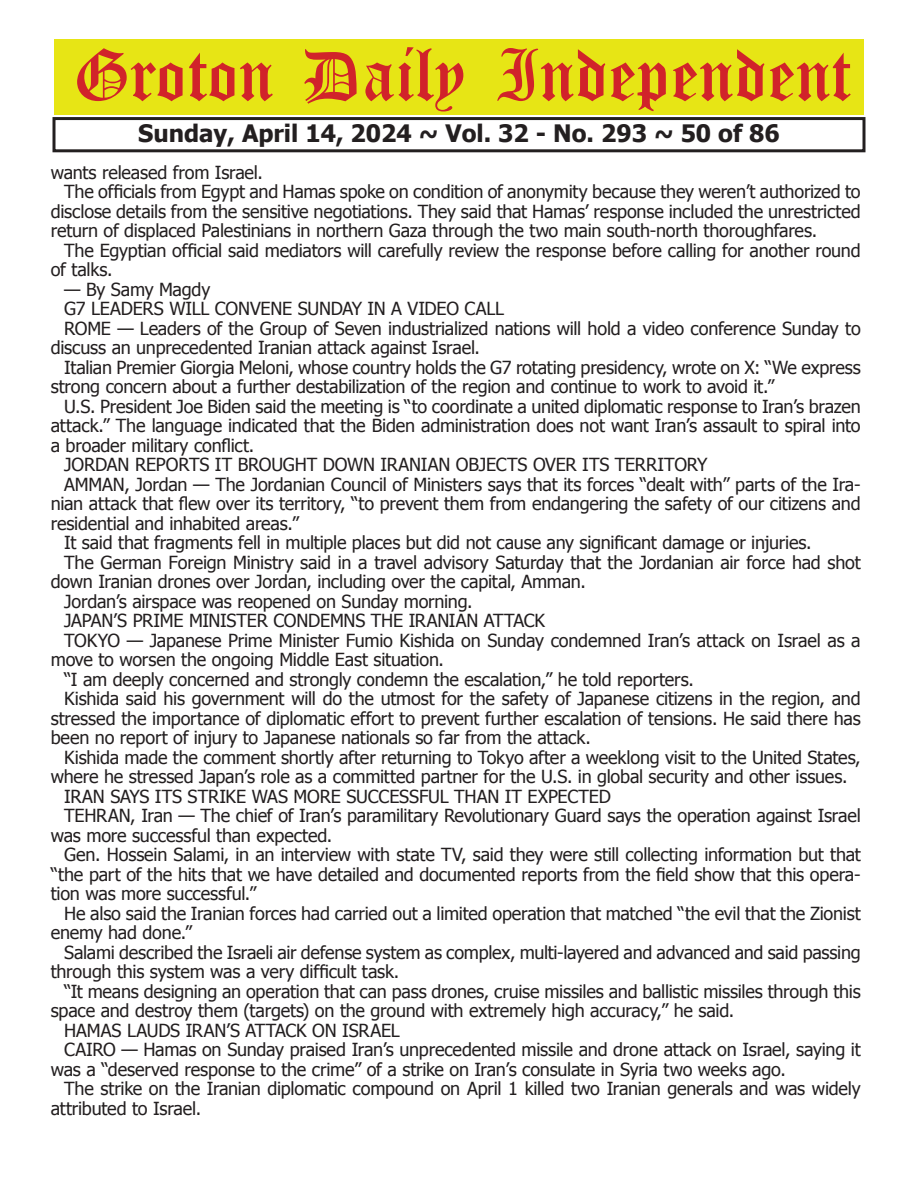
<style>
.page{position:relative;width:918px;height:1188px;background:#fff}
.page>*{position:absolute;margin:0;border:0;box-sizing:border-box;transform-origin:0 0}
.t1{font:54px "Old English Five";color:#d1232a}
.t2{font:700 24px "Tahoma";color:#231f20}
.t3{font:18px "Tahoma";letter-spacing:-.01em;color:#231f20}
</style>
<div class="page">
<div style="left:52px;top:117px;width:814px;height:35px;border:3px solid #231f20"></div>
<div style="left:54px;top:40px;width:810px;height:75px;background:#e7e515"></div>
<h1 class="t1" style="left:73px;top:50px;width:779px">Groton Daily Independent</h1>
<h2 class="t2" style="left:138px;top:116px;width:643px">Sunday, April 14, 2024 ~ Vol. 32 - No. 293 ~ 50 of 86</h2>
<p class="t3" style="left:51px;top:160px;width:214px">wants released from Israel.</p>
<p class="t3" style="left:64px;top:180px;width:798px">The officials from Egypt and Hamas spoke on condition of anonymity because they weren’t authorized to</p>
<p class="t3" style="left:51px;top:199px;width:811px">disclose details from the sensitive negotiations. They said that Hamas’ response included the unrestricted</p>
<p class="t3" style="left:51px;top:219px;width:768px">return of displaced Palestinians in northern Gaza through the two main south-north thoroughfares.</p>
<p class="t3" style="left:64px;top:238px;width:798px">The Egyptian official said mediators will carefully review the response before calling for another round</p>
<p class="t3" style="left:51px;top:258px;width:63px">of talks.</p>
<p class="t3" style="left:64px;top:277px;width:148px">— By Samy Magdy</p>
<p class="t3" style="left:64px;top:297px;width:441px">G7 LEADERS WILL CONVENE SUNDAY IN A VIDEO CALL</p>
<p class="t3" style="left:64px;top:316px;width:798px">ROME — Leaders of the Group of Seven industrialized nations will hold a video conference Sunday to</p>
<p class="t3" style="left:51px;top:336px;width:431px">discuss an unprecedented Iranian attack against Israel.</p>
<p class="t3" style="left:64px;top:355px;width:798px">Italian Premier Giorgia Meloni, whose country holds the G7 rotating presidency, wrote on X: “We express</p>
<p class="t3" style="left:51px;top:375px;width:725px">strong concern about a further destabilization of the region and continue to work to avoid it.”</p>
<p class="t3" style="left:64px;top:394px;width:798px">U.S. President Joe Biden said the meeting is “to coordinate a united diplomatic response to Iran’s brazen</p>
<p class="t3" style="left:51px;top:414px;width:811px">attack.” The language indicated that the Biden administration does not want Iran’s assault to spiral into</p>
<p class="t3" style="left:51px;top:433px;width:205px">a broader military conflict.</p>
<p class="t3" style="left:64px;top:453px;width:645px">JORDAN REPORTS IT BROUGHT DOWN IRANIAN OBJECTS OVER ITS TERRITORY</p>
<p class="t3" style="left:64px;top:472px;width:798px">AMMAN, Jordan — The Jordanian Council of Ministers says that its forces “dealt with” parts of the Ira-</p>
<p class="t3" style="left:51px;top:492px;width:811px">nian attack that flew over its territory, “to prevent them from endangering the safety of our citizens and</p>
<p class="t3" style="left:51px;top:511px;width:250px">residential and inhabited areas.”</p>
<p class="t3" style="left:64px;top:531px;width:749px">It said that fragments fell in multiple places but did not cause any significant damage or injuries.</p>
<p class="t3" style="left:64px;top:550px;width:798px">The German Foreign Ministry said in a travel advisory Saturday that the Jordanian air force had shot</p>
<p class="t3" style="left:51px;top:570px;width:537px">down Iranian drones over Jordan, including over the capital, Amman.</p>
<p class="t3" style="left:64px;top:589px;width:410px">Jordan’s airspace was reopened on Sunday morning.</p>
<p class="t3" style="left:64px;top:609px;width:482px">JAPAN’S PRIME MINISTER CONDEMNS THE IRANIAN ATTACK</p>
<p class="t3" style="left:64px;top:628px;width:798px">TOKYO — Japanese Prime Minister Fumio Kishida on Sunday condemned Iran’s attack on Israel as a</p>
<p class="t3" style="left:51px;top:648px;width:395px">move to worsen the ongoing Middle East situation.</p>
<p class="t3" style="left:64px;top:667px;width:631px">“I am deeply concerned and strongly condemn the escalation,” he told reporters.</p>
<p class="t3" style="left:64px;top:687px;width:798px">Kishida said his government will do the utmost for the safety of Japanese citizens in the region, and</p>
<p class="t3" style="left:51px;top:706px;width:811px">stressed the importance of diplomatic effort to prevent further escalation of tensions. He said there has</p>
<p class="t3" style="left:51px;top:726px;width:542px">been no report of injury to Japanese nationals so far from the attack.</p>
<p class="t3" style="left:64px;top:745px;width:798px">Kishida made the comment shortly after returning to Tokyo after a weeklong visit to the United States,</p>
<p class="t3" style="left:51px;top:765px;width:798px">where he stressed Japan’s role as a committed partner for the U.S. in global security and other issues.</p>
<p class="t3" style="left:64px;top:784px;width:548px">IRAN SAYS ITS STRIKE WAS MORE SUCCESSFUL THAN IT EXPECTED</p>
<p class="t3" style="left:64px;top:804px;width:798px">TEHRAN, Iran — The chief of Iran’s paramilitary Revolutionary Guard says the operation against Israel</p>
<p class="t3" style="left:51px;top:823px;width:283px">was more successful than expected.</p>
<p class="t3" style="left:64px;top:843px;width:798px">Gen. Hossein Salami, in an interview with state TV, said they were still collecting information but that</p>
<p class="t3" style="left:51px;top:862px;width:812px">“the part of the hits that we have detailed and documented reports from the field show that this opera-</p>
<p class="t3" style="left:51px;top:882px;width:207px">tion was more successful.”</p>
<p class="t3" style="left:64px;top:901px;width:798px">He also said the Iranian forces had carried out a limited operation that matched “the evil that the Zionist</p>
<p class="t3" style="left:51px;top:921px;width:143px">enemy had done.”</p>
<p class="t3" style="left:64px;top:940px;width:798px">Salami described the Israeli air defense system as complex, multi-layered and advanced and said passing</p>
<p class="t3" style="left:51px;top:960px;width:350px">through this system was a very difficult task.</p>
<p class="t3" style="left:64px;top:979px;width:798px">“It means designing an operation that can pass drones, cruise missiles and ballistic missiles through this</p>
<p class="t3" style="left:51px;top:999px;width:685px">space and destroy them (targets) on the ground with extremely high accuracy,” he said.</p>
<p class="t3" style="left:64px;top:1018px;width:337px">HAMAS LAUDS IRAN’S ATTACK ON ISRAEL</p>
<p class="t3" style="left:64px;top:1038px;width:798px">CAIRO — Hamas on Sunday praised Iran’s unprecedented missile and drone attack on Israel, saying it</p>
<p class="t3" style="left:51px;top:1057px;width:737px">was a “deserved response to the crime” of a strike on Iran’s consulate in Syria two weeks ago.</p>
<p class="t3" style="left:64px;top:1077px;width:798px">The strike on the Iranian diplomatic compound on April 1 killed two Iranian generals and was widely</p>
<p class="t3" style="left:51px;top:1096px;width:152px">attributed to Israel.</p>
</div>
